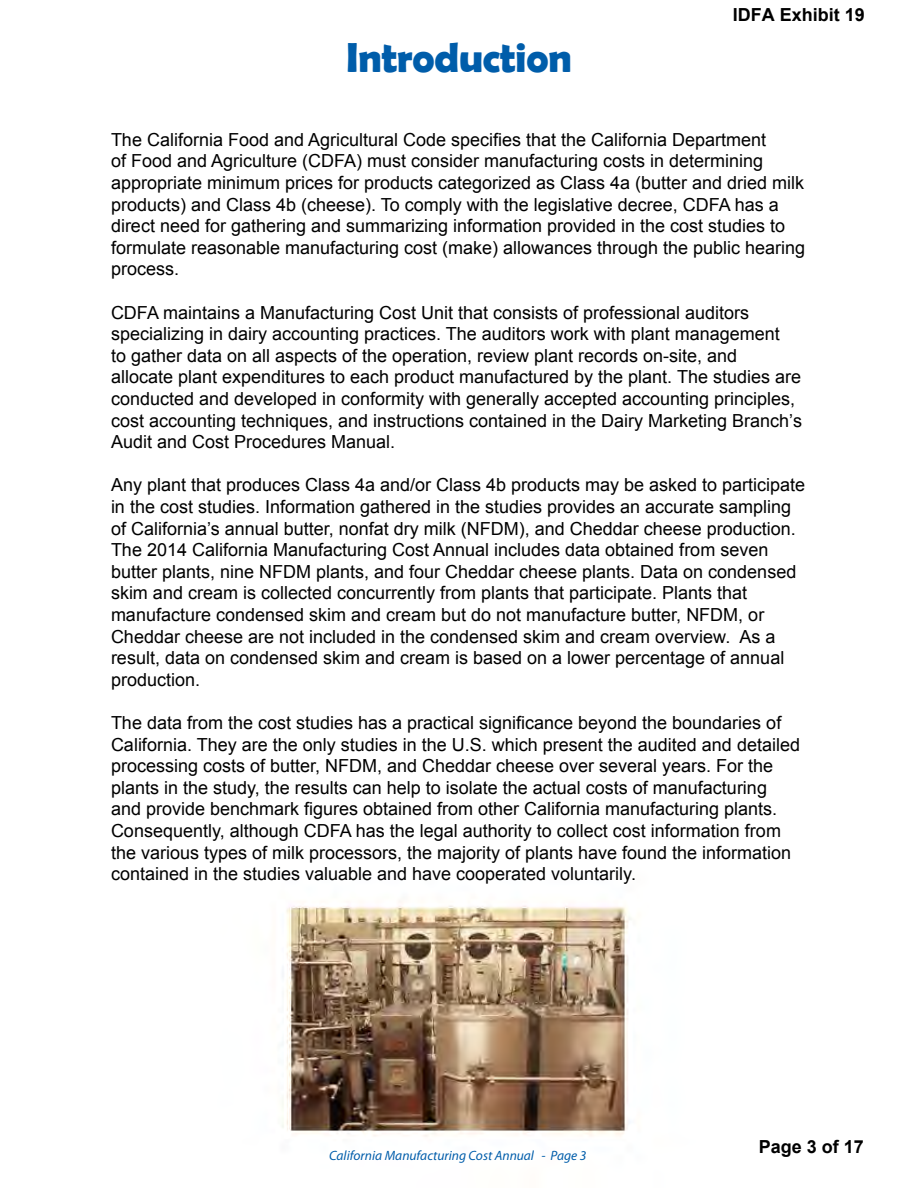
<style>
.page{position:relative;width:918px;height:1188px;background:#fff}
.page>*{position:absolute;margin:0;border:0;box-sizing:border-box;transform-origin:0 0}
.t1{font:700 42px "Berlin Sans FB Demi";letter-spacing:-.01em;color:#005daa}
.t2{font:18px/21.6px "Arial";color:#000}
.t3{font:700 18px "Arial";color:#000}
.t4{font:italic 13.5px "Myriad Pro";color:#005daa}
</style>
<div class="page">
<img style="left:282px;top:901px;width:349px;height:236px">
<p class="t1" style="left:346px;top:33px;width:228px">Introduction</p>
<p class="t3" style="left:733px;top:2px;width:134px">IDFA Exhibit 19</p>
<p class="t2" style="left:111px;top:129px;width:657px">The California Food and Agricultural Code specifies that the California Department</p>
<p class="t2" style="left:111px;top:150px;width:696px">of Food and Agriculture (CDFA) must consider manufacturing costs in determining appropriate minimum prices for products categorized as Class 4a (butter and dried milk products) and Class 4b (cheese). To comply with the legislative decree, CDFA has a direct need for gathering and summarizing information provided in the cost studies to formulate reasonable manufacturing cost (make) allowances through the public hearing process.</p>
<p class="t2" style="left:111px;top:302px;width:693px">CDFA maintains a Manufacturing Cost Unit that consists of professional auditors specializing in dairy accounting practices. The auditors work with plant management<br>to gather data on all aspects of the operation, review plant records on-site, and allocate plant expenditures to each product manufactured by the plant. The studies are conducted and developed in conformity with generally accepted accounting principles, cost accounting techniques, and instructions contained in the Dairy Marketing Branch’s Audit and Cost Procedures Manual.</p>
<p class="t2" style="left:111px;top:474px;width:696px">Any plant that produces Class 4a and/or Class 4b products may be asked to participate in the cost studies. Information gathered in the studies provides an accurate sampling of California’s annual butter, nonfat dry milk (NFDM), and Cheddar cheese production.<br>The 2014 California Manufacturing Cost Annual includes data obtained from seven butter plants, nine NFDM plants, and four Cheddar cheese plants. Data on condensed skim and cream is collected concurrently from plants that participate. Plants that manufacture condensed skim and cream but do not manufacture butter, NFDM, or Cheddar cheese are not included in the condensed skim and cream overview. As a result, data on condensed skim and cream is based on a lower percentage of annual production.</p>
<p class="t2" style="left:111px;top:712px;width:672px">The data from the cost studies has a practical significance beyond the boundaries of</p>
<p class="t2" style="left:111px;top:734px;width:691px">California. They are the only studies in the U.S. which present the audited and detailed processing costs of butter, NFDM, and Cheddar cheese over several years. For the plants in the study, the results can help to isolate the actual costs of manufacturing</p>
<p class="t2" style="left:111px;top:798px;width:668px">and provide benchmark figures obtained from other California manufacturing plants.</p>
<p class="t2" style="left:111px;top:820px;width:682px">Consequently, although CDFA has the legal authority to collect cost information from the various types of milk processors, the majority of plants have found the information contained in the studies valuable and have cooperated voluntarily.</p>
<p class="t4" style="left:329px;top:1148px;width:259px">California Manufacturing Cost Annual - Page 3</p>
<p class="t3" style="left:759px;top:1134px;width:107px">Page 3 of 17</p>
</div>
